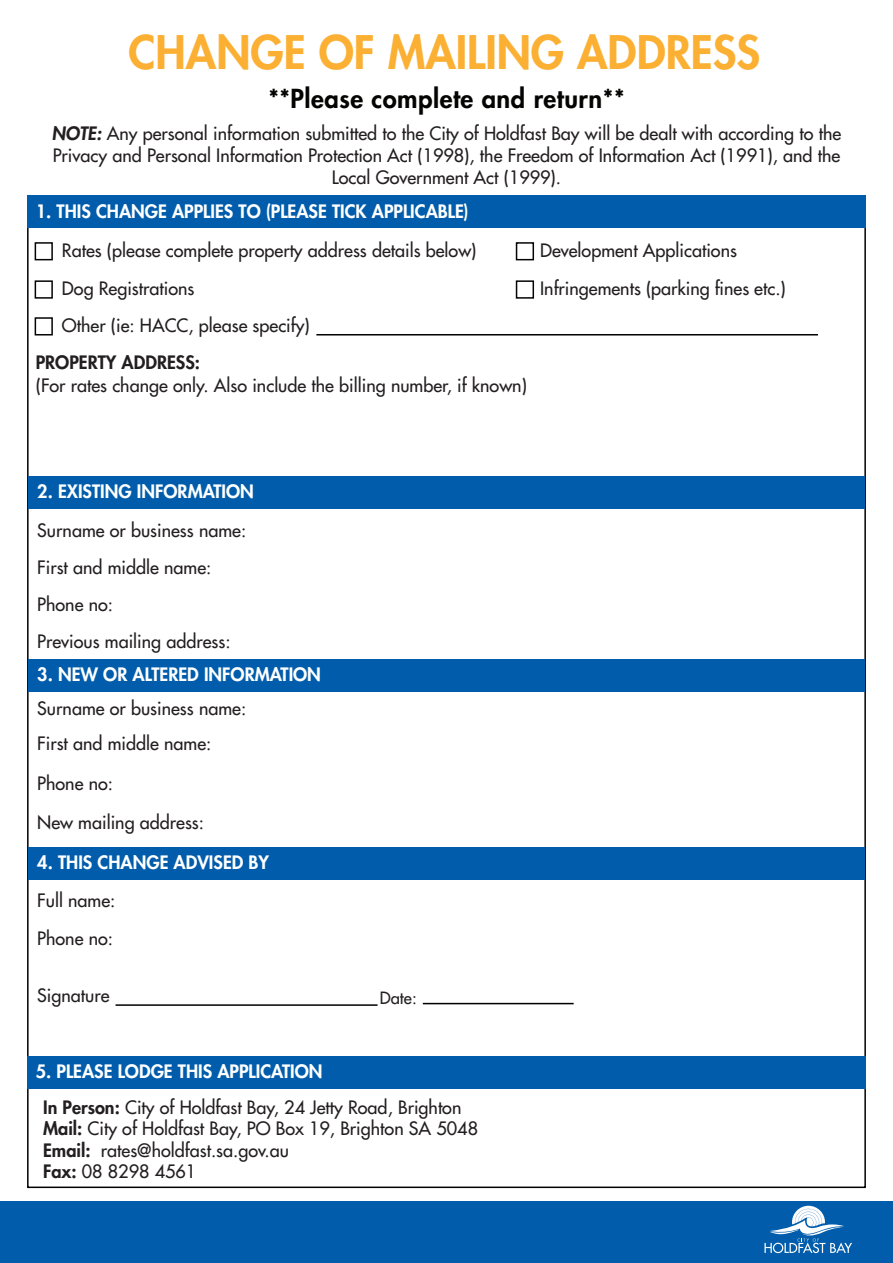
<style>
.page{position:relative;width:893px;height:1263px;background:#fff}
.page>*{position:absolute;margin:0;border:0;box-sizing:border-box;transform-origin:0 0}
.t1{font:800 45px "Futura Std";color:#fbb033}
.t2{font:800 25.5px "Futura Std";letter-spacing:.02em;color:#040503}
.t3{font:500 18px/21.6px "Futura Std";color:#231f20}
.t4{font:800 18px "Futura Std";color:#fff}
.t5{font:500 16.5px "Futura Std";color:#231f20}
.s1{font-weight:800}
</style>
<div class="page">
<div style="left:0;top:1202px;width:893px;height:61px;background:#015dab"></div>
<svg style="left:764px;top:1206px;width:88px;height:47px"></svg>
<div style="left:27px;top:196px;width:839px;height:32px;background:#015dab"></div>
<hr style="left:116px;top:1004px;width:262px;height:2px;background:#000">
<hr style="left:423px;top:1003px;width:151px;height:1px;background:#000">
<hr style="left:316px;top:334px;width:502px;height:1px;background:#000">
<div style="left:35px;top:242px;width:18px;height:18px;border:2px solid #040503"></div>
<div style="left:516px;top:242px;width:18px;height:18px;border:2px solid #040503"></div>
<div style="left:35px;top:280px;width:18px;height:19px;border:2px solid #040503"></div>
<div style="left:516px;top:280px;width:18px;height:19px;border:2px solid #040503"></div>
<div style="left:35px;top:317px;width:18px;height:18px;border:2px solid #040503"></div>
<div style="left:29px;top:476px;width:836px;height:32px;background:#015dab"></div>
<div style="left:29px;top:659px;width:836px;height:33px;background:#015dab"></div>
<div style="left:29px;top:847px;width:836px;height:32px;background:#015dab"></div>
<div style="left:27px;top:1056px;width:839px;height:32px;background:#015dab"></div>
<p class="t1" style="left:129px;top:24px;width:633px">CHANGE OF MAILING ADDRESS</p>
<p class="t2" style="left:268px;top:82px;width:358px">**Please complete and return**</p>
<p class="t3" style="left:52px;top:123px;width:791px;text-align:center"><span class="s1">NOTE:</span> Any personal information submitted to the City of Holdfast Bay will be dealt with according to the<br>Privacy and Personal Information Protection Act (1998), the Freedom of Information Act (1991), and the<br>Local Government Act (1999).</p>
<p class="t4" style="left:36px;top:200px;width:434px">1. THIS CHANGE APPLIES TO (PLEASE TICK APPLICABLE)</p>
<p class="t3" style="left:62px;top:232px;width:416px;line-height:37.5px">Rates (please complete property address details below)<br>Dog Registrations<br>Other (ie: HACC, please specify)</p>
<p class="t3" style="left:36px;top:352px;width:493px;line-height:22.2px"><span class="s1">PROPERTY ADDRESS:<br></span>(For rates change only. Also include the billing number, if known)</p>
<p class="t3" style="left:540px;top:240px;width:198px">Development Applications</p>
<p class="t3" style="left:540px;top:278px;width:247px">Infringements (parking fines etc.)</p>
<p class="t4" style="left:37px;top:480px;width:218px">2. EXISTING INFORMATION</p>
<p class="t3" style="left:37px;top:520px;width:210px">Surname or business name:</p>
<p class="t3" style="left:37px;top:557px;width:176px">First and middle name:</p>
<p class="t3" style="left:37px;top:594px;width:77px">Phone no:</p>
<p class="t3" style="left:37px;top:630px;width:195px">Previous mailing address:</p>
<p class="t4" style="left:37px;top:663px;width:285px">3. NEW OR ALTERED INFORMATION</p>
<p class="t3" style="left:37px;top:697px;width:210px">Surname or business name:</p>
<p class="t3" style="left:37px;top:733px;width:176px">First and middle name:</p>
<p class="t3" style="left:37px;top:772px;width:77px">Phone no:</p>
<p class="t3" style="left:37px;top:812px;width:168px">New mailing address:</p>
<p class="t4" style="left:37px;top:851px;width:233px">4. THIS CHANGE ADVISED BY</p>
<p class="t3" style="left:37px;top:889px;width:80px">Full name:</p>
<p class="t3" style="left:37px;top:928px;width:77px">Phone no:</p>
<p class="t3" style="left:37px;top:985px;width:74px">Signature</p>
<p class="t4" style="left:36px;top:1060px;width:288px">5. PLEASE LODGE THIS APPLICATION</p>
<p class="t5" style="left:380px;top:987px;width:38px">Date:</p>
<p class="t3" style="left:43px;top:1096px;width:436px"><span class="s1">In Person:</span> City of Holdfast Bay, 24 Jetty Road, Brighton <span class="s1">Mail:</span> City of Holdfast Bay, PO Box 19, Brighton SA 5048<br><span class="s1">Email:</span> rates@holdfast.sa.gov.au<br><span class="s1">Fax:</span> 08 8298 4561</p>
</div>
